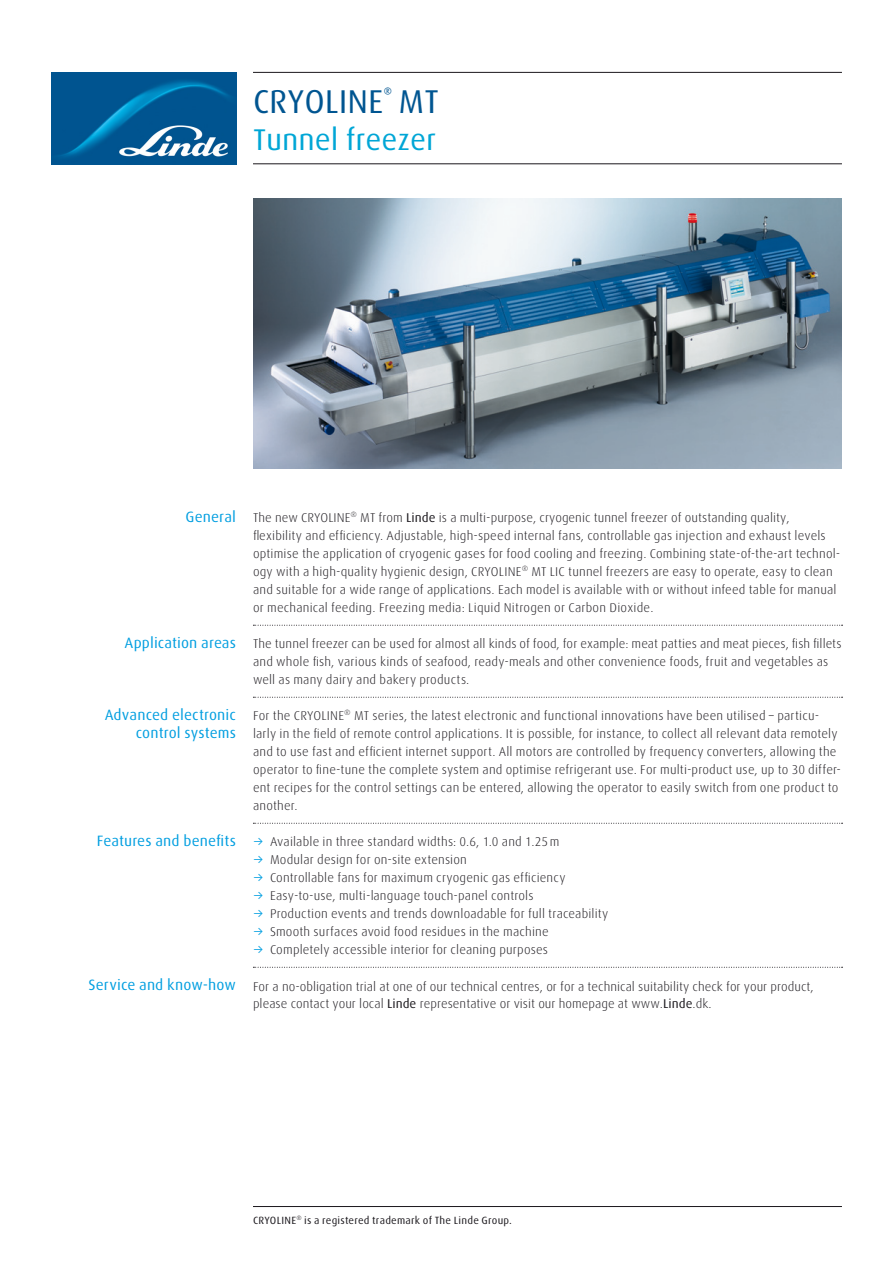
<style>
.page{position:relative;width:893px;height:1263px;background:#fff}
.page>*{position:absolute;margin:0;border:0;box-sizing:border-box;transform-origin:0 0}
.t1{font:33px "Linde Dax Global";letter-spacing:-.005em;color:#005591}
.t2{font:30px "Linde Dax Global";letter-spacing:-.005em;color:#00a6d6}
.t3{font:15px/18px "Linde Dax OT";letter-spacing:.005em;color:#009ee0;text-align:right}
.t4{font:300 12.75px/18px "Linde Dax OT";letter-spacing:.01em;color:#1a171c}
.t5{font:10.5px "Linde Dax OT";letter-spacing:.02em;color:#1a171c}
.s1{font-family:"Linde Dax Global";font-weight:400}
.s2{font-family:"Linde Dax Regular Expert";font-weight:400;color:#009ee0}
</style>
<div class="page">
<hr style="left:253px;top:1206px;width:589px;height:1px;background:#1a171c">
<svg style="left:253px;top:625px;width:590px;height:1px"></svg>
<svg style="left:253px;top:697px;width:590px;height:1px"></svg>
<svg style="left:253px;top:823px;width:590px;height:1px"></svg>
<svg style="left:253px;top:967px;width:590px;height:1px"></svg>
<hr style="left:253px;top:72px;width:589px;height:1px;background:#1a171c">
<hr style="left:253px;top:163px;width:589px;height:1px;background:#1a171c">
<img style="left:253px;top:198px;width:589px;height:270px">
<img style="left:51px;top:72px;width:185px;height:92px">
<h1 class="t1" style="left:253px;top:82px;width:187px">CRYOLINE<sup>®</sup> MT</h1>
<h2 class="t2" style="left:253px;top:122px;width:185px">Tunnel freezer</h2>
<p class="t3" style="left:186px;top:509px;width:52px">General</p>
<p class="t3" style="left:124px;top:635px;width:113px">Application areas</p>
<p class="t3" style="left:105px;top:707px;width:133px">Advanced electronic control systems</p>
<p class="t3" style="left:97px;top:833px;width:141px">Features and benefits</p>
<p class="t3" style="left:89px;top:977px;width:149px">Service and know-how</p>
<p class="t4" style="left:253px;top:509px;width:589px">The new CRYOLINE<sup>®</sup> MT from <span class="s1">Linde</span> is a multi-purpose, cryogenic tunnel freezer of outstanding quality, flexibility and effi ciency. Adjustable, high-speed internal fans, controllable gas injection and exhaust levels optimise the application of cryogenic gases for food cooling and freezing. Combining state-of-the-art technol&shy;ogy with a high-quality hygienic design, CRYOLINE<sup>®</sup> MT LIC tunnel freezers are easy to operate, easy to clean and suitable for a wide range of applications. Each model is available with or without infeed table for manual or mechanical feeding. Freezing media: Liquid Nitrogen or Carbon Dioxide.</p>
<p class="t4" style="left:253px;top:635px;width:590px">The tunnel freezer can be used for almost all kinds of food, for example: meat patties and meat pieces, fi sh fi llets and whole fi sh, various kinds of seafood, ready-meals and other convenience foods, fruit and vegetables as well as many dairy and bakery products.</p>
<p class="t4" style="left:253px;top:707px;width:590px">For the CRYOLINE<sup>®</sup> MT series, the latest electronic and functional innovations have been utilised – particu&shy;larly in the fi eld of remote control applications. It is possible, for instance, to collect all relevant data remotely and to use fast and effi cient internet support. All motors are controlled by frequency converters, allowing the operator to fi ne-tune the complete system and optimise refrigerant use. For multi-product use, up to 30 differ&shy;ent recipes for the control settings can be entered, allowing the operator to easily switch from one product to another.</p>
<p class="t4" style="left:253px;top:833px;width:357px"><span class="s2">3</span> Available in three standard widths: 0.6, 1.0 and 1.25 m<br><span class="s2">3</span> Modular design for on-site extension<br><span class="s2">3</span> Controllable fans for maximum cryogenic gas effi ciency<br><span class="s2">3</span> Easy-to-use, multi-language touch-panel controls<br><span class="s2">3</span> Production events and trends downloadable for full traceability <span class="s2">3</span> Smooth surfaces avoid food residues in the machine<br><span class="s2">3</span> Completely accessible interior for cleaning purposes</p>
<p class="t4" style="left:253px;top:978px;width:562px">For a no-obligation trial at one of our technical centres, or for a technical suitability check for your product, please contact your local <span class="s1">Linde</span> representative or visit our homepage at www.<span class="s1">Linde</span>.dk.</p>
<p class="t5" style="left:253px;top:1216px;width:260px">CRYOLINE<sup>®</sup> is a registered trademark of The Linde Group.</p>
</div>
